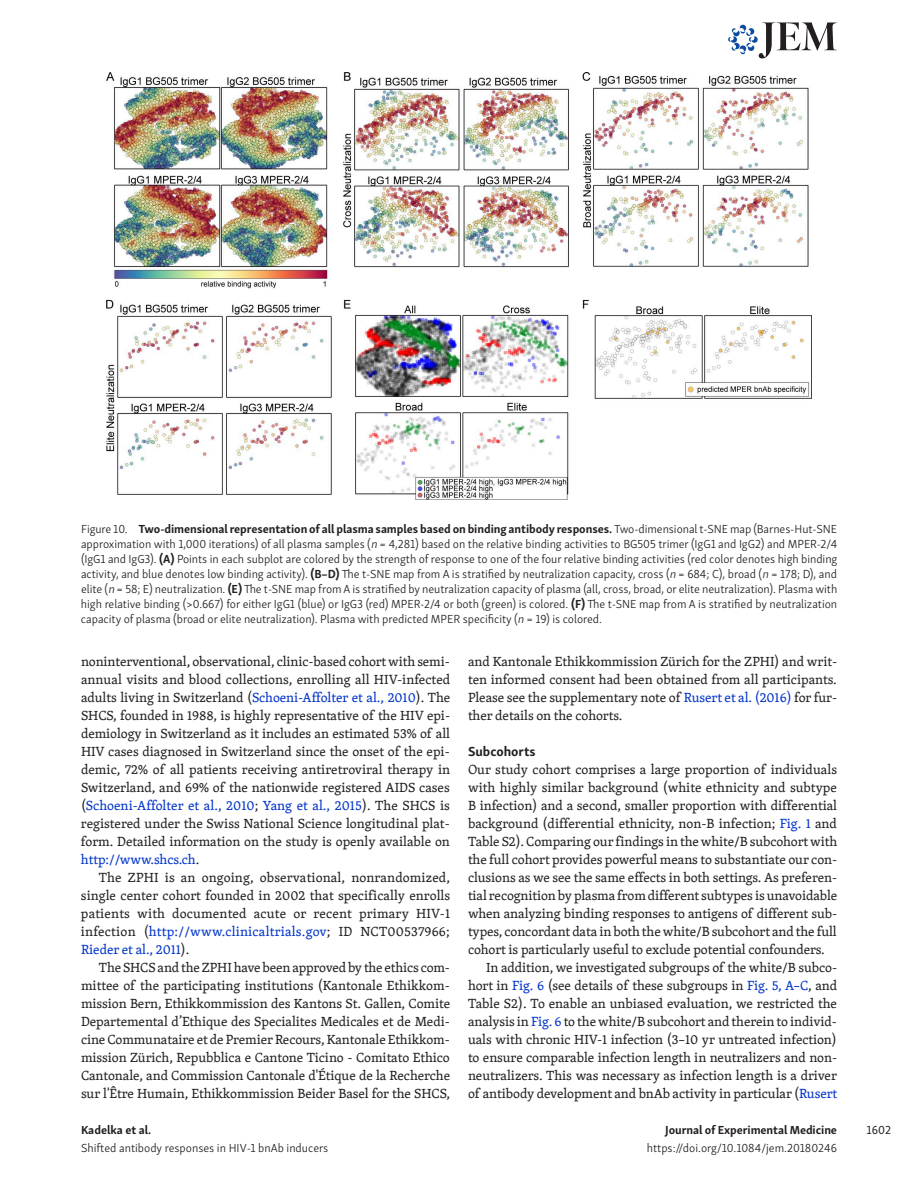
<style>
.page{position:relative;width:918px;height:1188px;background:#fff}
.page>*{position:absolute;margin:0;border:0;box-sizing:border-box;transform-origin:0 0}
.t1{font:13.5px/18px "Skolar PE";letter-spacing:-.005em;color:#231f20;text-align:justify}
.t2{font:700 13.5px "Skolar Sans PE";color:#231f20}
.t3{font:300 12px/15px "Skolar Sans PE";color:#231f20;text-align:justify}
.t4{font:700 12px "Skolar Sans PE";letter-spacing:-.005em;color:#231f20}
.t5{font:12px "Skolar Sans PE";color:#231f20}
.s1{font-weight:700}
.s2{font-style:italic}
.s3{color:#0034c9}
</style>
<div class="page">
<svg style="left:728px;top:23px;width:109px;height:35px"></svg>
<img style="left:107px;top:72px;width:704px;height:428px">
<p class="t3" style="left:81px;top:520px;width:758px">Figure 10. <span class="s1">Two-dimensional representation of all plasma samples based on binding antibody responses.</span> Two-dimensional t-SNE map (Barnes-Hut-SNE approximation with 1,000 iterations) of all plasma samples (<span class="s2">n</span> = 4,281) based on the relative binding activities to BG505 trimer (IgG1 and IgG2) and MPER-2/4 (IgG1 and IgG3). <span class="s1">(A)</span> Points in each subplot are colored by the strength of response to one of the four relative binding activities (red color denotes high binding activity, and blue denotes low binding activity). <span class="s1">(B–D)</span> The t-SNE map from A is stratified by neutralization capacity, cross (<span class="s2">n</span> = 684; C), broad (<span class="s2">n</span> = 178; D), and elite (<span class="s2">n</span> = 58; E) neutralization. <span class="s1">(E)</span> The t-SNE map from A is stratified by neutralization capacity of plasma (all, cross, broad, or elite neutralization). Plasma with high relative binding (&gt;0.667) for either IgG1 (blue) or IgG3 (red) MPER-2/4 or both (green) is colored. <span class="s1">(F)</span> The t-SNE map from A is stratified by neutralization capacity of plasma (broad or elite neutralization). Plasma with predicted MPER specificity (<span class="s2">n</span> = 19) is colored.</p>
<p class="t1" style="left:81px;top:652px;width:371px">noninterventional, observational, clinic-based cohort with semi&shy;annual visits and blood collections, enrolling all HIV-infected adults living in Switzerland (<span class="s3">Schoeni-Affolter et al., 2010</span>). The SHCS, founded in 1988, is highly representative of the HIV epi&shy;demiology in Switzerland as it includes an estimated 53% of all HIV cases diagnosed in Switzerland since the onset of the epi&shy;demic, 72% of all patients receiving antiretroviral therapy in Switzerland, and 69% of the nationwide registered AIDS cases (<span class="s3">Schoeni-Affolter et al., 2010</span>; <span class="s3">Yang et al., 2015</span>). The SHCS is registered under the Swiss National Science longitudinal plat&shy;form. Detailed information on the study is openly available on <span class="s3">http://www.shcs.ch</span>.</p>
<p class="t1" style="left:81px;top:868px;width:371px;text-indent:18px">The ZPHI is an ongoing, observational, nonrandomized, single center cohort founded in 2002 that specifically enrolls patients with documented acute or recent primary HIV-1 infection (<span class="s3">http://www.clinicaltrials.gov</span>; ID NCT00537966; <span class="s3">Rieder et al., 2011</span>).</p>
<p class="t1" style="left:81px;top:958px;width:371px;text-indent:18px">The SHCS and the ZPHI have been approved by the ethics com&shy;mittee of the participating institutions (Kantonale Ethikkom&shy;mission Bern, Ethikkommission des Kantons St. Gallen, Comite Departemental d’Ethique des Specialites Medicales et de Medi&shy;cine Communataire et de Premier Recours, Kantonale Ethikkom&shy;mission Zürich, Repubblica e Cantone Ticino - Comitato Ethico Cantonale, and Commission Cantonale d'Étique de la Recherche sur l'Être Humain, Ethikkommission Beider Basel for the SHCS,</p>
<p class="t4" style="left:81px;top:1120px;width:72px">Kadelka et al.</p>
<p class="t3" style="left:81px;top:1140px;width:249px">Shifted antibody responses in HIV-1 bnAb inducers</p>
<p class="t1" style="left:468px;top:652px;width:371px">and Kantonale Ethikkommission Zürich for the ZPHI) and writ&shy;ten informed consent had been obtained from all participants.<br>Please see the supplementary note of <span class="s3">Rusert et al. (2016)</span> for fur&shy;ther details on the cohorts.</p>
<p class="t2" style="left:468px;top:740px;width:69px">Subcohorts</p>
<p class="t1" style="left:468px;top:760px;width:371px">Our study cohort comprises a large proportion of individuals</p>
<p class="t1" style="left:468px;top:778px;width:370px">with highly similar background (white ethnicity and subtype</p>
<p class="t1" style="left:468px;top:796px;width:371px">B infection) and a second, smaller proportion with differential</p>
<p class="t1" style="left:468px;top:814px;width:371px">background (differential ethnicity, non-B infection; <span class="s3">Fig. 1</span> and</p>
<p class="t1" style="left:468px;top:832px;width:371px">Table S2). Comparing our findings in the white/B subcohort with</p>
<p class="t1" style="left:468px;top:850px;width:371px">the full cohort provides powerful means to substantiate our con-</p>
<p class="t1" style="left:468px;top:868px;width:371px">clusions as we see the same effects in both settings. As preferen-</p>
<p class="t1" style="left:468px;top:886px;width:371px">tial recognition by plasma from different subtypes is unavoidable</p>
<p class="t1" style="left:468px;top:904px;width:371px">when analyzing binding responses to antigens of different sub-</p>
<p class="t1" style="left:468px;top:922px;width:370px">types, concordant data in both the white/B subcohort and the full</p>
<p class="t1" style="left:468px;top:940px;width:358px">cohort is particularly useful to exclude potential confounders.</p>
<p class="t1" style="left:486px;top:958px;width:353px">In addition, we investigated subgroups of the white/B subco-</p>
<p class="t1" style="left:468px;top:976px;width:371px">hort in <span class="s3">Fig. 6</span> (see details of these subgroups in <span class="s3">Fig. 5, A–C</span>, and</p>
<p class="t1" style="left:468px;top:994px;width:370px">Table S2). To enable an unbiased evaluation, we restricted the</p>
<p class="t1" style="left:468px;top:1012px;width:371px">analysis in <span class="s3">Fig. 6</span> to the white/B subcohort and therein to individ-</p>
<p class="t1" style="left:468px;top:1030px;width:370px">uals with chronic HIV-1 infection (3–10 yr untreated infection)</p>
<p class="t1" style="left:468px;top:1048px;width:371px">to ensure comparable infection length in neutralizers and non-</p>
<p class="t1" style="left:468px;top:1066px;width:370px">neutralizers. This was necessary as infection length is a driver</p>
<p class="t1" style="left:468px;top:1084px;width:371px">of antibody development and bnAb activity in particular (<span class="s3">Rusert</span></p>
<p class="t4" style="left:665px;top:1120px;width:173px">Journal of Experimental Medicine</p>
<p class="t3" style="left:647px;top:1140px;width:192px">https://doi.org/10.1084/jem.20180246</p>
<p class="t5" style="left:867px;top:1121px;width:26px">1602</p>
</div>
